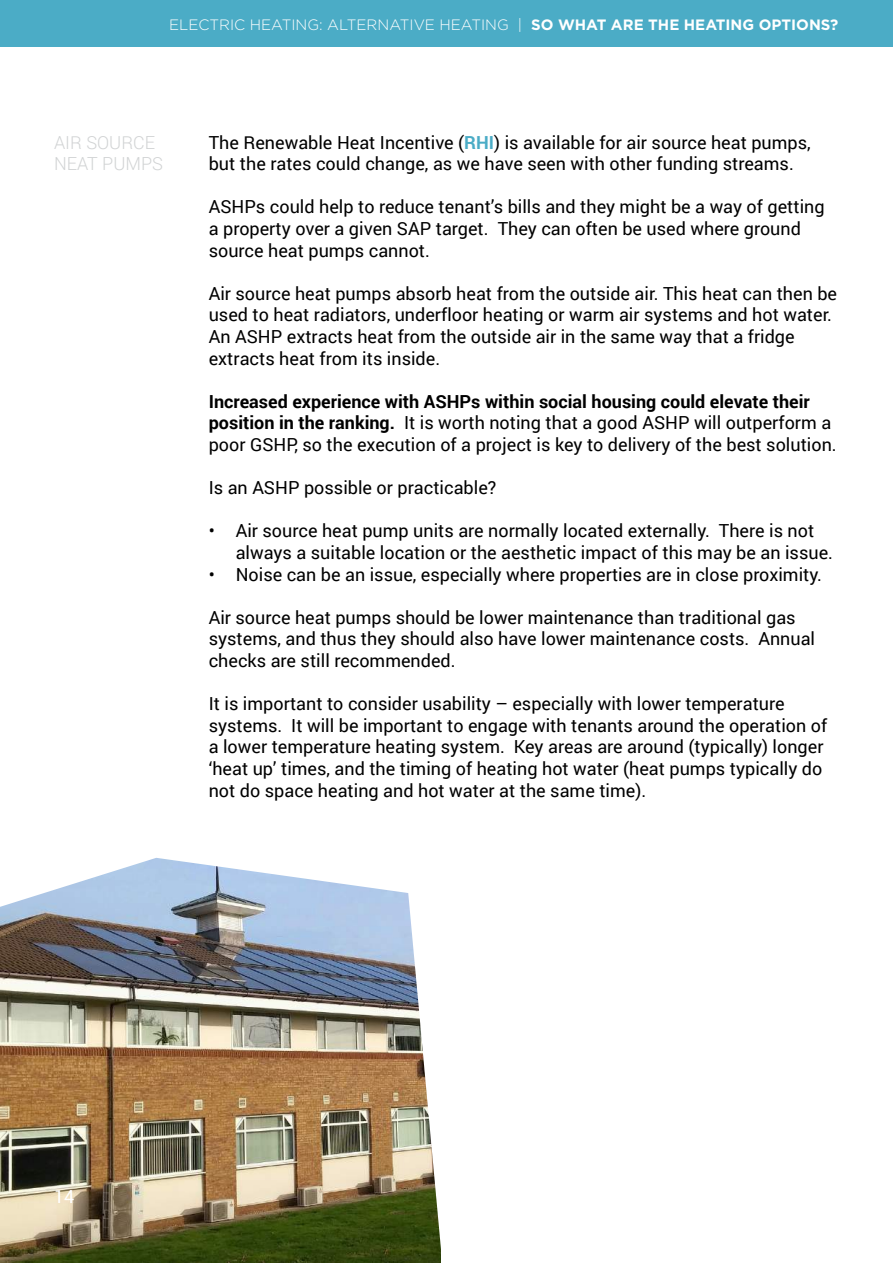
<style>
.page{position:relative;width:893px;height:1263px;background:#fff}
.page>*{position:absolute;margin:0;border:0;box-sizing:border-box;transform-origin:0 0}
.t1{font:18px/21.6px "Roboto";color:#000}
.t2{font:300 18px/21.6px "Roboto";color:#d1d3d4}
.t3{font:18px "Roboto";color:#fff}
.t4{font:300 15px "Gotham";color:#fff}
.s1{font-weight:700}
.s2{font-weight:700;color:#4bacc6}
</style>
<div class="page">
<img style="left:0;top:857px;width:441px;height:406px">
<div style="left:0;top:0;width:893px;height:47px;background:#4bacc6"></div>
<p class="t4" style="left:169px;top:15px;width:671px">ELECTRIC HEATING: ALTERNATIVE HEATING | <span class="s1">SO WHAT ARE THE HEATING OPTIONS?</span></p>
<p class="t2" style="left:54px;top:131px;width:111px">AIR SOURCE<br>NEAT PUMPS</p>
<p class="t1" style="left:209px;top:131px;width:603px">The Renewable Heat Incentive (<span class="s2">RHI</span>) is available for air source heat pumps, but the rates could change, as we have seen with other funding streams.</p>
<p class="t1" style="left:209px;top:195px;width:617px">ASHPs could help to reduce tenant’s bills and they might be a way of getting a property over a given SAP target. They can often be used where ground source heat pumps cannot.</p>
<p class="t1" style="left:209px;top:282px;width:630px">Air source heat pumps absorb heat from the outside air. This heat can then be used to heat radiators, underfloor heating or warm air systems and hot water.<br>An ASHP extracts heat from the outside air in the same way that a fridge extracts heat from its inside.</p>
<p class="t1" style="left:209px;top:390px;width:629px"><span class="s1">Increased experience with ASHPs within social housing could elevate their position in the ranking.</span> It is worth noting that a good ASHP will outperform a poor GSHP, so the execution of a project is key to delivery of the best solution.</p>
<p class="t1" style="left:209px;top:476px;width:289px">Is an ASHP possible or practicable?</p>
<p class="t1" style="left:236px;top:519px;width:599px;text-indent:-27px">• Air source heat pump units are normally located externally. There is not always a suitable location or the aesthetic impact of this may be an issue.</p>
<p class="t1" style="left:209px;top:563px;width:615px">• Noise can be an issue, especially where properties are in close proximity.</p>
<p class="t1" style="left:209px;top:606px;width:608px">Air source heat pumps should be lower maintenance than traditional gas systems, and thus they should also have lower maintenance costs. Annual checks are still recommended.</p>
<p class="t1" style="left:209px;top:692px;width:620px">It is important to consider usability – especially with lower temperature systems. It will be important to engage with tenants around the operation of a lower temperature heating system. Key areas are around (typically) longer ‘heat up’ times, and the timing of heating hot water (heat pumps typically do not do space heating and hot water at the same time).</p>
<p class="t3" style="left:54px;top:1184px;width:22px">14</p>
</div>
